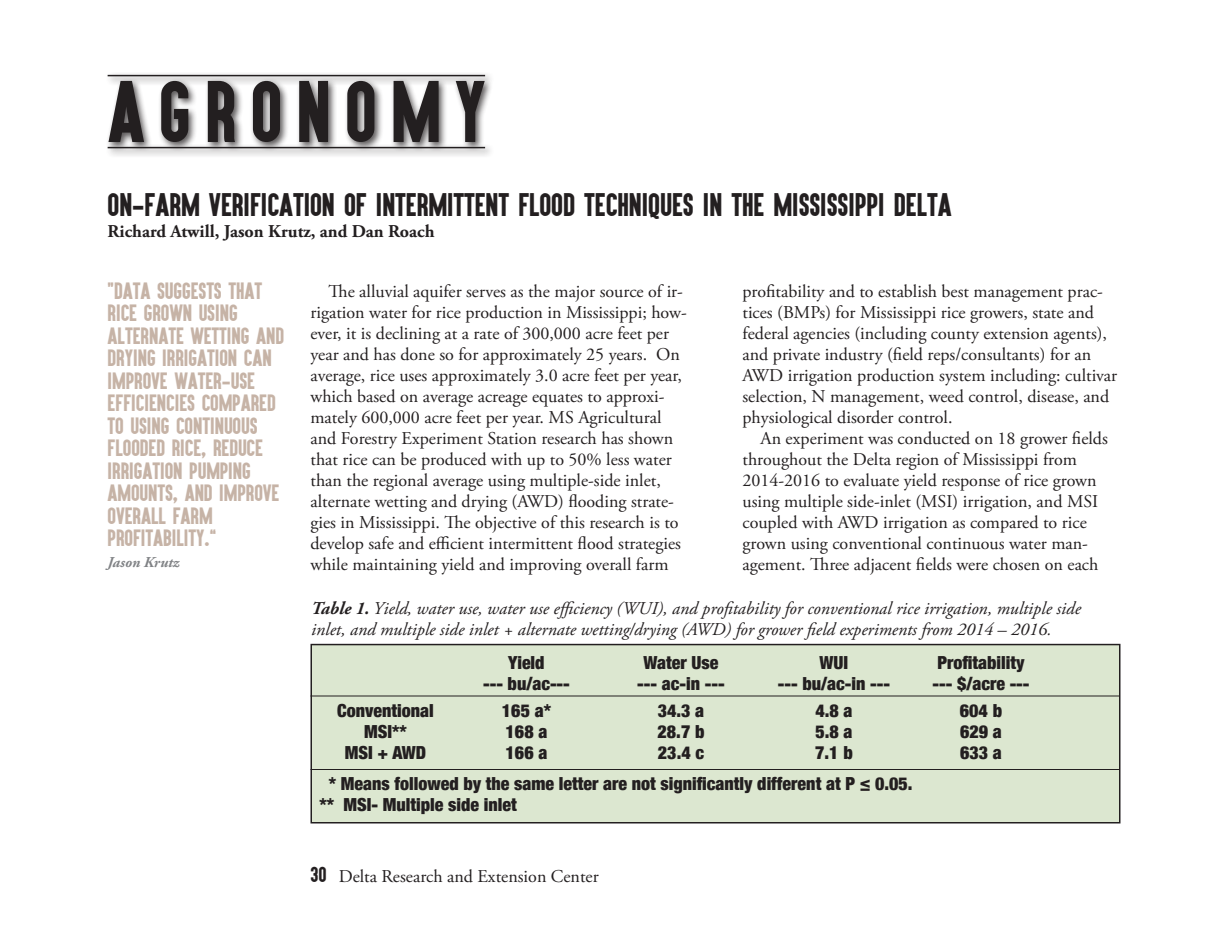
<style>
.page{position:relative;width:1215px;height:945px;background:#fff}
.page>*{position:absolute;margin:0;border:0;box-sizing:border-box;transform-origin:0 0}
.t1{font:72px "Aku&Kamu";letter-spacing:.2em;color:#231f20}
.Headline{font:27px "Aku&Kamu";color:#231f20}
.Pull_quote{font:19.5px/22.5px "Aku&Kamu";color:#c6b3a6}
.Body_copy{font:18px/21px "Adobe Garamond Pro";color:#231f20}
.Body_copy-2{font:900 condensed 18px "Helvetica Neue";color:#231f20}
.Cutline{font:italic 18px/21px "Adobe Garamond Pro";color:#231f20}
.By_line{font:700 18px "Adobe Garamond Pro";color:#231f20}
.Pull_quote_author{font:italic 700 15px "Adobe Garamond Pro";color:#808285}
.s1{font-weight:700}
.s2{font-family:"Aku&Kamu"}
</style>
<div class="page">
<div style="left:105px;top:78px;width:389px;height:74px;background:#231f20;opacity:.75"></div>
<div style="left:105px;top:144px;width:389px;height:14px;background:#231f20;opacity:.75"></div>
<hr style="left:108px;top:147px;width:377px;height:1px;background:#231f20">
<div style="left:105px;top:72px;width:389px;height:14px;background:#231f20;opacity:.75"></div>
<hr style="left:108px;top:75px;width:377px;height:1px;background:#231f20">
<div style="left:311px;top:645px;width:809px;height:178px;background:#dce7d0"></div>
<div style="left:310px;top:644px;width:810px;height:180px;border:2px solid #231f20"></div>
<hr style="left:310px;top:696px;width:809px;height:1px;background:#231f20">
<hr style="left:310px;top:769px;width:809px;height:1px;background:#231f20">
<p class="t1" style="left:108px;top:64px;width:380px">AGRONOMY</p>
<p class="Headline" style="left:108px;top:187px;width:845px">ON-FARM VERIFICATION OF INTERMITTENT FLOOD TECHNIQUES IN THE MISSISSIPPI DELTA</p>
<p class="By_line" style="left:108px;top:221px;width:328px">Richard Atwill, Jason Krutz, and Dan Roach</p>
<p class="Pull_quote" style="left:108px;top:279px;width:178px">“DATA SUGGESTS THAT<br>RICE GROWN USING<br>ALTERNATE WETTING AND<br>DRYING IRRIGATION CAN<br>IMPROVE WATER-USE<br>EFFICIENCIES COMPARED<br>TO USING CONTINUOUS<br>FLOODED RICE, REDUCE<br>IRRIGATION PUMPING<br>AMOUNTS, AND IMPROVE<br>OVERALL FARM</p>
<p class="Pull_quote" style="left:108px;top:527px;width:110px">PROFITABILITY.”</p>
<p class="Pull_quote_author" style="left:108px;top:554px;width:73px">Jason Krutz</p>
<p class="Body_copy" style="left:310px;top:281px;width:378px;text-indent:18px">The alluvial aquifer serves as the major source of ir&shy;rigation water for rice production in Mississippi; how&shy;ever, it is declining at a rate of 300,000 acre feet per year and has done so for approximately 25 years. On average, rice uses approximately 3.0 acre feet per year, which based on average acreage equates to approxi&shy;mately 600,000 acre feet per year. MS Agricultural and Forestry Experiment Station research has shown that rice can be produced with up to 50% less water than the regional average using multiple-side inlet, alternate wetting and drying (AWD) flooding strate&shy;gies in Mississippi. The objective of this research is to develop safe and efficient intermittent flood strategies while maintaining yield and improving overall farm</p>
<p class="Body_copy" style="left:742px;top:281px;width:376px">profitability and to establish best management prac&shy;tices (BMPs) for Mississippi rice growers, state and federal agencies (including county extension agents), and private industry (field reps/consultants) for an AWD irrigation production system including: cultivar selection, N management, weed control, disease, and physiological disorder control.</p>
<p class="Body_copy" style="left:742px;top:428px;width:367px;text-indent:18px">An experiment was conducted on 18 grower fields throughout the Delta region of Mississippi from 2014-2016 to evaluate yield response of rice grown using multiple side-inlet (MSI) irrigation, and MSI coupled with AWD irrigation as compared to rice grown using conventional continuous water man&shy;agement. Three adjacent fields were chosen on each</p>
<p class="Cutline" style="left:311px;top:598px;width:771px"><span class="s1">Table 1.</span> Yield, water use, water use efficiency (WUI), and profitability for conventional rice irrigation, multiple side inlet, and multiple side inlet + alternate wetting/drying (AWD) for grower field experiments from 2014 – 2016.</p>
<p class="Body_copy-2" style="left:508px;top:648px;width:38px">Yield</p>
<p class="Body_copy-2" style="left:643px;top:648px;width:77px">Water Use</p>
<p class="Body_copy-2" style="left:820px;top:648px;width:30px">WUI</p>
<p class="Body_copy-2" style="left:938px;top:648px;width:88px">Profitability</p>
<p class="Body_copy-2" style="left:483px;top:669px;width:88px">--- bu/ac---</p>
<p class="Body_copy-2" style="left:637px;top:669px;width:89px">--- ac-in ---</p>
<p class="Body_copy-2" style="left:778px;top:669px;width:114px">--- bu/ac-in ---</p>
<p class="Body_copy-2" style="left:932px;top:669px;width:99px">--- $/acre ---</p>
<p class="Body_copy-2" style="left:337px;top:696px;width:98px">Conventional</p>
<p class="Body_copy-2" style="left:502px;top:696px;width:51px">165 a*</p>
<p class="Body_copy-2" style="left:658px;top:696px;width:48px">34.3 a</p>
<p class="Body_copy-2" style="left:815px;top:696px;width:39px">4.8 a</p>
<p class="Body_copy-2" style="left:960px;top:696px;width:44px">604 b</p>
<p class="Body_copy-2" style="left:364px;top:717px;width:44px">MSI**</p>
<p class="Body_copy-2" style="left:506px;top:717px;width:43px">168 a</p>
<p class="Body_copy-2" style="left:658px;top:717px;width:48px">28.7 b</p>
<p class="Body_copy-2" style="left:815px;top:717px;width:39px">5.8 a</p>
<p class="Body_copy-2" style="left:960px;top:717px;width:43px">629 a</p>
<p class="Body_copy-2" style="left:345px;top:738px;width:83px">MSI + AWD</p>
<p class="Body_copy-2" style="left:506px;top:738px;width:43px">166 a</p>
<p class="Body_copy-2" style="left:658px;top:738px;width:48px">23.4 c</p>
<p class="Body_copy-2" style="left:815px;top:738px;width:39px">7.1 b</p>
<p class="Body_copy-2" style="left:960px;top:738px;width:43px">633 a</p>
<p class="Body_copy-2" style="left:329px;top:769px;width:585px">* Means followed by the same letter are not significantly different at P ≤ 0.05.</p>
<p class="Body_copy-2" style="left:320px;top:790px;width:199px">** MSI- Multiple side inlet</p>
<p class="Body_copy" style="left:310px;top:866px;width:290px"><span class="s2">30</span> Delta Research and Extension Center</p>
</div>
